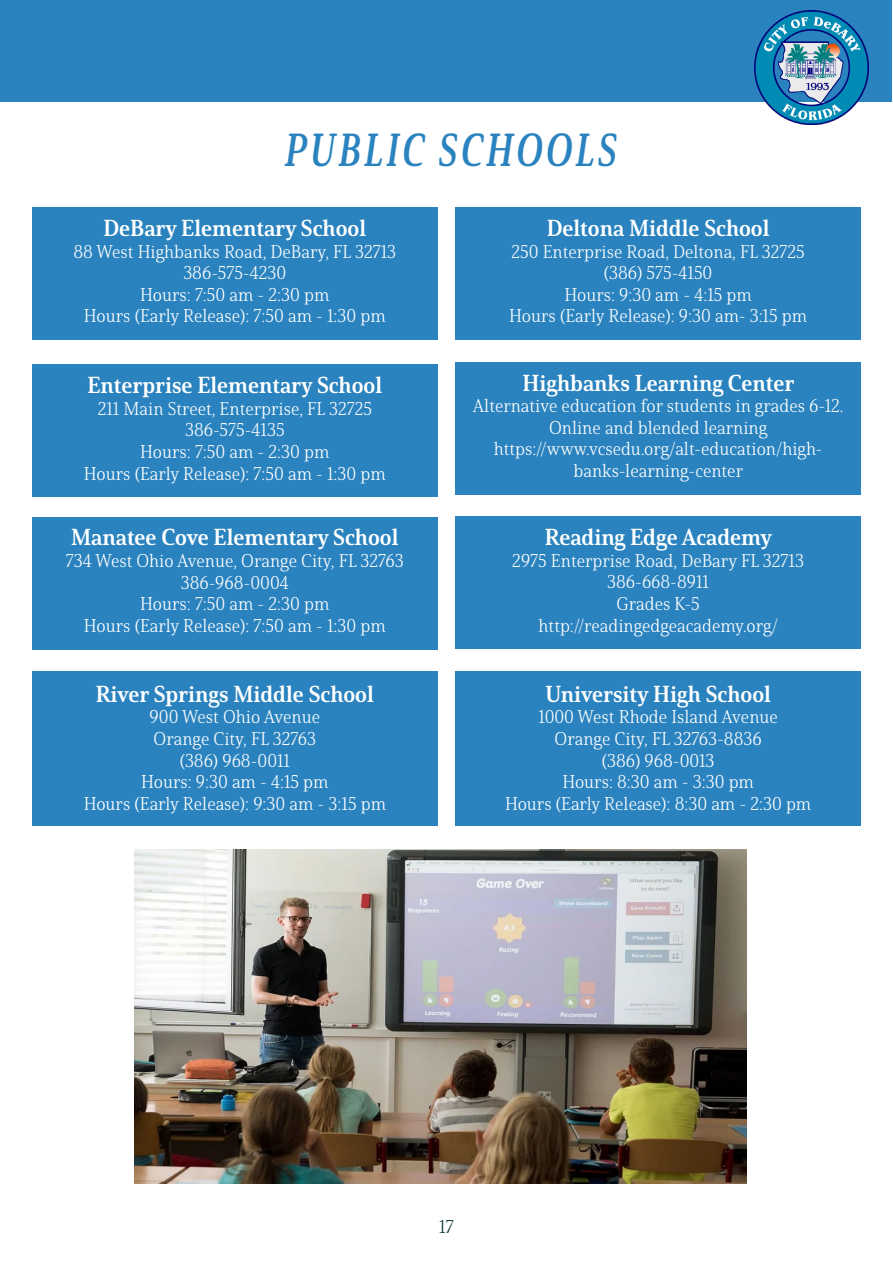
<style>
.page{position:relative;width:893px;height:1263px;background:#fff}
.page>*{position:absolute;margin:0;border:0;box-sizing:border-box;transform-origin:0 0}
.t1{font:45px "Solitas Serif Nor Bol It";letter-spacing:.1em;color:#2a83bf;scale:.82 1}
.t2{font:22.5px "Solitas Serif Nor Bol";color:#fff}
.t3{font:18px/21.6px "Solitas Serif Nor Lig";color:#fff;text-align:center}
.t4{font:18px "Solitas Serif Nor Lig";color:#083434}
</style>
<div class="page">
<div style="left:0;top:0;width:892px;height:102px;background:#2a83bf"></div>
<img style="left:755px;top:11px;width:113px;height:114px">
<div style="left:32px;top:208px;width:405px;height:132px;background:#2a83bf"></div>
<img style="left:135px;top:849px;width:611px;height:335px">
<div style="left:455px;top:208px;width:406px;height:132px;background:#2a83bf"></div>
<div style="left:32px;top:365px;width:405px;height:132px;background:#2a83bf"></div>
<div style="left:455px;top:362px;width:406px;height:132px;background:#2a83bf"></div>
<div style="left:32px;top:517px;width:405px;height:132px;background:#2a83bf"></div>
<div style="left:455px;top:517px;width:406px;height:132px;background:#2a83bf"></div>
<div style="left:32px;top:671px;width:405px;height:155px;background:#2a83bf"></div>
<div style="left:455px;top:671px;width:406px;height:155px;background:#2a83bf"></div>
<p class="t1" style="left:285px;top:123px;width:406px">PUBLIC SCHOOLS</p>
<p class="t2" style="left:103px;top:214px;width:264px">DeBary Elementary School</p>
<p class="t3" style="left:74px;top:240px;width:324px">88 West Highbanks Road, DeBary, FL 32713</p>
<p class="t3" style="left:183px;top:262px;width:104px">386-575-4230</p>
<p class="t3" style="left:140px;top:284px;width:191px">Hours: 7:50 am - 2:30 pm</p>
<p class="t3" style="left:84px;top:305px;width:303px">Hours (Early Release): 7:50 am - 1:30 pm</p>
<p class="t2" style="left:87px;top:371px;width:296px">Enterprise Elementary School</p>
<p class="t3" style="left:98px;top:398px;width:276px">211 Main Street, Enterprise, FL 32725</p>
<p class="t3" style="left:185px;top:419px;width:101px">386-575-4135</p>
<p class="t3" style="left:140px;top:441px;width:191px">Hours: 7:50 am - 2:30 pm</p>
<p class="t3" style="left:84px;top:462px;width:303px">Hours (Early Release): 7:50 am - 1:30 pm</p>
<p class="t2" style="left:71px;top:524px;width:329px">Manatee Cove Elementary School</p>
<p class="t3" style="left:66px;top:550px;width:339px">734 West Ohio Avenue, Orange City, FL 32763</p>
<p class="t3" style="left:181px;top:571px;width:109px">386-968-0004</p>
<p class="t3" style="left:140px;top:593px;width:191px">Hours: 7:50 am - 2:30 pm</p>
<p class="t3" style="left:84px;top:615px;width:303px">Hours (Early Release): 7:50 am - 1:30 pm</p>
<p class="t2" style="left:96px;top:680px;width:280px">River Springs Middle School</p>
<p class="t3" style="left:150px;top:706px;width:172px">900 West Ohio Avenue</p>
<p class="t3" style="left:154px;top:728px;width:164px">Orange City, FL 32763</p>
<p class="t3" style="left:180px;top:749px;width:112px">(386) 968-0011</p>
<p class="t3" style="left:141px;top:771px;width:189px">Hours: 9:30 am - 4:15 pm</p>
<p class="t3" style="left:84px;top:792px;width:304px">Hours (Early Release): 9:30 am - 3:15 pm</p>
<p class="t2" style="left:547px;top:214px;width:224px">Deltona Middle School</p>
<p class="t3" style="left:511px;top:240px;width:295px">250 Enterprise Road, Deltona, FL 32725</p>
<p class="t3" style="left:604px;top:262px;width:110px">(386) 575-4150</p>
<p class="t3" style="left:564px;top:284px;width:189px">Hours: 9:30 am - 4:15 pm</p>
<p class="t3" style="left:509px;top:305px;width:299px">Hours (Early Release): 9:30 am- 3:15 pm</p>
<p class="t2" style="left:522px;top:369px;width:273px">Highbanks Learning Center</p>
<p class="t3" style="left:473px;top:395px;width:372px">Alternative education for students in grades 6-12.</p>
<p class="t3" style="left:549px;top:417px;width:220px">Online and blended learning</p>
<p class="t3" style="left:494px;top:438px;width:330px">https://www.vcsedu.org/alt-education/high&shy;banks-learning-center</p>
<p class="t2" style="left:545px;top:523px;width:229px">Reading Edge Academy</p>
<p class="t3" style="left:512px;top:550px;width:293px">2975 Enterprise Road, DeBary FL 32713</p>
<p class="t3" style="left:607px;top:571px;width:103px">386-668-8911</p>
<p class="t3" style="left:617px;top:593px;width:85px">Grades K-5</p>
<p class="t3" style="left:539px;top:614px;width:241px">http://readingedgeacademy.org/</p>
<p class="t2" style="left:545px;top:680px;width:227px">University High School</p>
<p class="t3" style="left:538px;top:706px;width:241px">1000 West Rhode Island Avenue</p>
<p class="t3" style="left:555px;top:728px;width:209px">Orange City, FL 32763-8836</p>
<p class="t3" style="left:602px;top:749px;width:114px">(386) 968-0013</p>
<p class="t3" style="left:562px;top:771px;width:193px">Hours: 8:30 am - 3:30 pm</p>
<p class="t3" style="left:505px;top:792px;width:308px">Hours (Early Release): 8:30 am - 2:30 pm</p>
<p class="t4" style="left:439px;top:1216px;width:16px">17</p>
</div>
